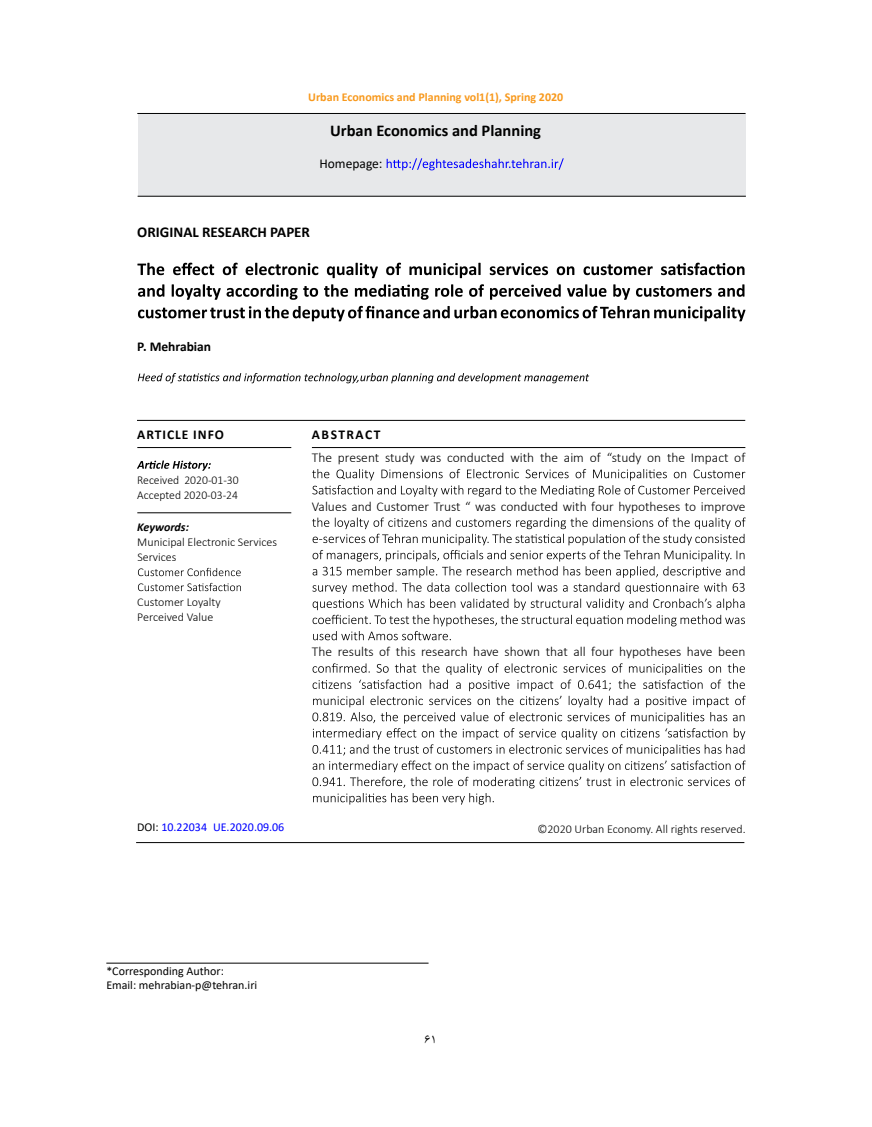
<style>
.page{position:relative;width:872px;height:1127px;background:#fff}
.page>*{position:absolute;margin:0;border:0;box-sizing:border-box;transform-origin:0 0}
.t1{font:700 16.5px "Calibri";color:#000}
.t2{font:700 15px "Calibri";color:#000}
.t3{font:300 13.5px "Calibri";color:#000}
.t4{font:700 13.5px "Calibri";color:#000}
.t5{font:700 13.5px "Calibri";letter-spacing:.07em;color:#000}
.t6{font:13.5px "Calibri";color:#000}
.t7{font:700 13.5px "Calibri";letter-spacing:.11em;color:#000}
.t8{font:13.5px "B Nazanin";color:#000}
.t9{font:300 12px/15px "Calibri";color:#000}
.t10{font:12px/14.2px "Calibri";color:#000}
.t11{font:700 12px "Calibri";color:#f8991d}
.t12{font:12px "Calibri";color:#00f}
.t13{font:italic 700 12px "Calibri";color:#000}
.s1{color:#000}
</style>
<div class="page">
<hr style="left:137px;top:113px;width:608px;height:1px;background:#000">
<div style="left:138px;top:115px;width:607px;height:81px;background:#e7e8ea"></div>
<svg style="left:386px;top:158px;width:177px;height:12px"></svg>
<svg style="left:137px;top:263px;width:607px;height:15px"></svg>
<svg style="left:138px;top:284px;width:606px;height:16px"></svg>
<svg style="left:138px;top:306px;width:607px;height:15px"></svg>
<svg style="left:138px;top:373px;width:451px;height:10px"></svg>
<svg style="left:312px;top:469px;width:433px;height:28px"></svg>
<svg style="left:312px;top:517px;width:433px;height:123px"></svg>
<svg style="left:312px;top:663px;width:433px;height:141px"></svg>
<svg style="left:137px;top:460px;width:74px;height:11px"></svg>
<svg style="left:138px;top:568px;width:103px;height:8px"></svg>
<svg style="left:138px;top:583px;width:103px;height:8px"></svg>
<hr style="left:137px;top:447px;width:154px;height:1px;background:#000">
<hr style="left:312px;top:447px;width:433px;height:1px;background:#000">
<hr style="left:137px;top:512px;width:154px;height:1px;background:#000">
<hr style="left:137px;top:420px;width:608px;height:1px;background:#000">
<hr style="left:136px;top:842px;width:608px;height:1px;background:#000">
<hr style="left:138px;top:196px;width:608px;height:1px;background:#000">
<hr style="left:106px;top:963px;width:322px;height:1px;background:#000">
<p class="t11" style="left:308px;top:88px;width:257px">Urban Economics and Planning vol1(1), Spring 2020</p>
<p class="t1" style="left:330px;top:118px;width:212px">Urban Economics and Planning</p>
<p class="t6" style="left:319px;top:154px;width:65px">Homepage:</p>
<p class="t2" style="left:137px;top:222px;width:174px">ORIGINAL RESEARCH PAPER</p>
<p class="t4" style="left:137px;top:337px;width:75px">P. Mehrabian</p>
<p class="t5" style="left:137px;top:425px;width:88px">ARTICLE INFO</p>
<p class="t9" style="left:137px;top:472px;width:103px">Received 2020-01-30<br>Accepted 2020-03-24</p>
<p class="t13" style="left:137px;top:518px;width:53px">Keywords:</p>
<p class="t9" style="left:137px;top:534px;width:141px">Municipal Electronic Services<br>Services</p>
<p class="t9" style="left:137px;top:594px;width:85px">Customer Loyalty<br>Perceived Value</p>
<p class="t7" style="left:312px;top:425px;width:70px">ABSTRACT</p>
<p class="t3" style="left:312px;top:449px;width:435px">The present study was conducted with the aim of “study on the Impact of</p>
<p class="t3" style="left:312px;top:498px;width:435px">Values and Customer Trust “ was conducted with four hypotheses to improve</p>
<p class="t3" style="left:312px;top:643px;width:435px">The results of this research have shown that all four hypotheses have been</p>
<p class="t12" style="left:137px;top:819px;width:149px"><span class="s1">DOI:</span> 10.22034 UE.2020.09.06</p>
<p class="t10" style="left:106px;top:963px;width:152px">*Corresponding Author:<br>Email: mehrabian-p@tehran.iri</p>
<p class="t8" style="left:424px;top:1030px;width:14px">61</p>
<p class="t9" style="left:537px;top:821px;width:210px">©2020 Urban Economy. All rights reserved.</p>
</div>
